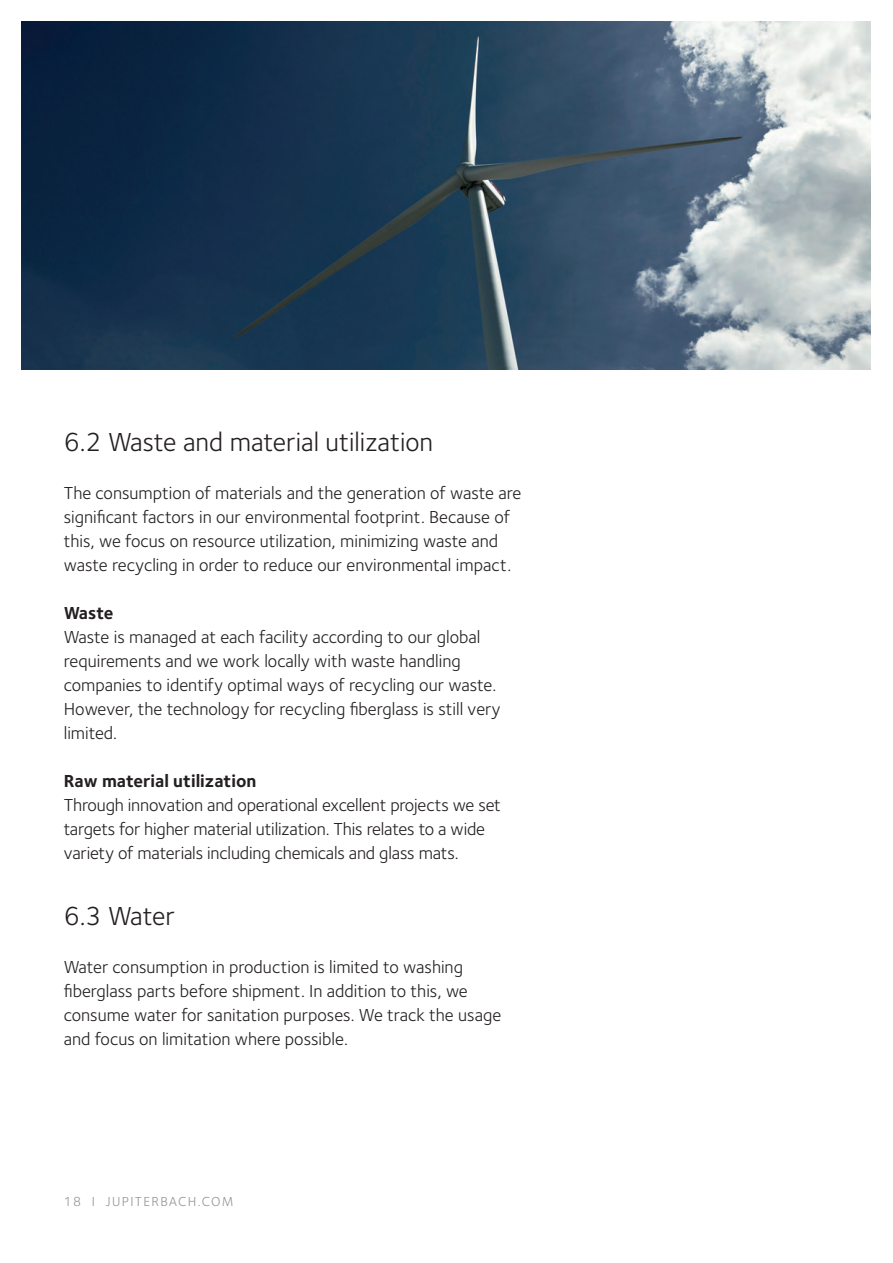
<style>
.page{position:relative;width:893px;height:1263px;background:#fff}
.page>*{position:absolute;margin:0;border:0;box-sizing:border-box;transform-origin:0 0}
.t1{font:27px "Foundry Sterling";color:#231f20}
.t2{font:18px/24px "Foundry Sterling";color:#231f20}
.t3{font:700 18px "Foundry Sterling";color:#231f20}
.t4{font:13.5px "Foundry Sterling";letter-spacing:.1em;color:#939598}
</style>
<div class="page">
<img style="left:21px;top:21px;width:850px;height:349px">
<h1 class="t1" style="left:64px;top:423px;width:371px">6.2 Waste and material utilization</h1>
<p class="t2" style="left:64px;top:480px;width:459px">The consumption of materials and the generation of waste are significant factors in our environmental footprint. Because of this, we focus on resource utilization, minimizing waste and waste recycling in order to reduce our environmental impact.</p>
<p class="t3" style="left:64px;top:600px;width:51px">Waste</p>
<p class="t2" style="left:64px;top:624px;width:438px">Waste is managed at each facility according to our global requirements and we work locally with waste handling companies to identify optimal ways of recycling our waste.<br>However, the technology for recycling fiberglass is still very limited.</p>
<p class="t3" style="left:64px;top:768px;width:194px">Raw material utilization</p>
<p class="t2" style="left:64px;top:792px;width:439px">Through innovation and operational excellent projects we set targets for higher material utilization. This relates to a wide variety of materials including chemicals and glass mats.</p>
<h1 class="t1" style="left:64px;top:897px;width:113px">6.3 Water</h1>
<p class="t2" style="left:64px;top:954px;width:439px">Water consumption in production is limited to washing fiberglass parts before shipment. In addition to this, we consume water for sanitation purposes. We track the usage and focus on limitation where possible.</p>
<p class="t4" style="left:64px;top:1191px;width:171px">18 I JUPITERBACH.COM</p>
</div>
